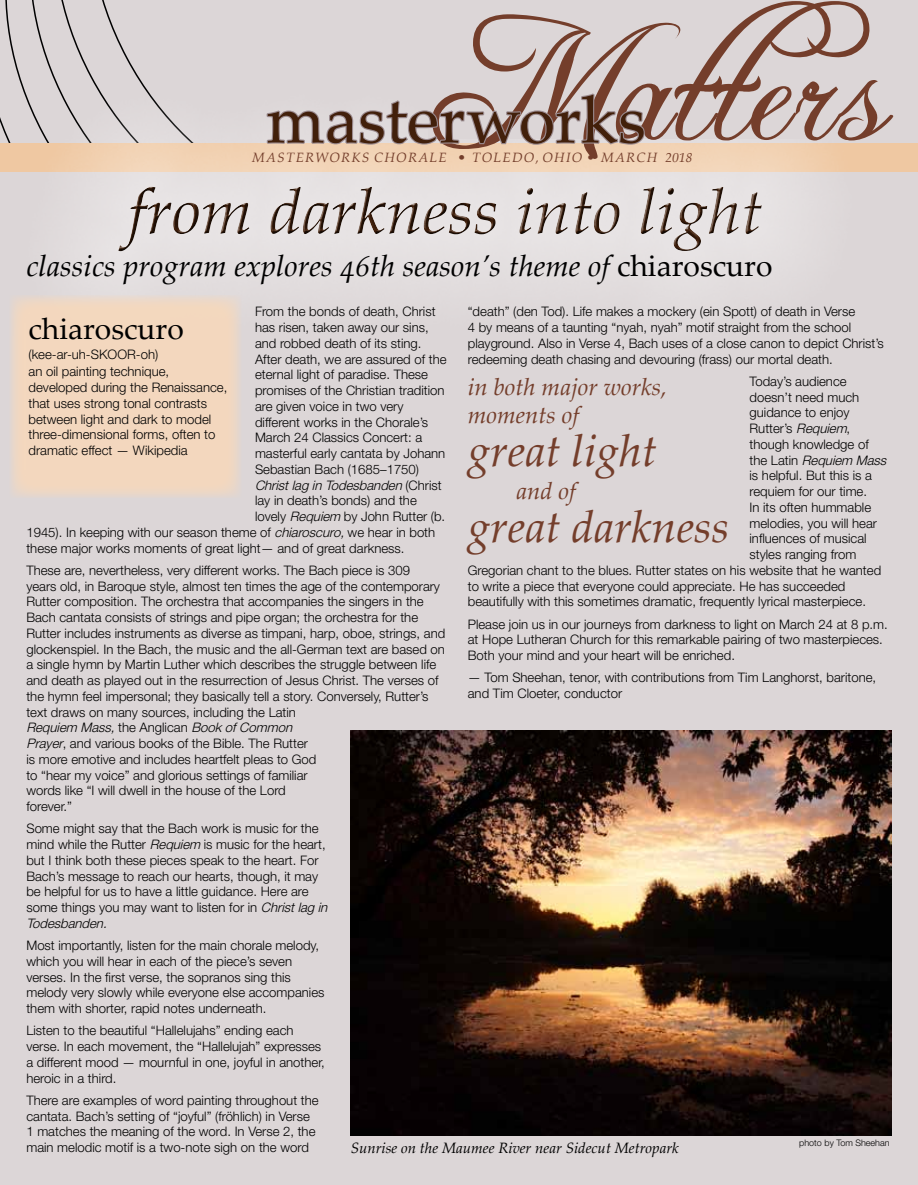
<style>
.page{position:relative;width:918px;height:1185px;background:#fff}
.page>*{position:absolute;margin:0;border:0;box-sizing:border-box;transform-origin:0 0}
.t1{font:157.5px "Freebooter Script";letter-spacing:.01em;color:#743e2b}
.t2{font:66px "Palatino Linotype";color:#42200b}
.t3{font:italic 64.5px "Palatino Linotype";color:#42200b}
.t4{font:italic 45px/76.2px "Palatino Linotype";color:#743e2b}
.t5{font:italic 30px "Palatino Linotype";color:#000}
.t6{font:30px "Palatino Linotype";color:#000}
.t7{font:italic 24px/28.8px "Palatino Linotype";color:#743e2b}
.t8{font:italic 15px "Palatino Linotype";color:#000}
.t9{font:italic 13.5px "Palatino Linotype";letter-spacing:.095em;color:#743e2b}
.t10{font:300 13.2px/15.8px "Helvetica Neue LT Std";color:#000}
.t11{font:italic 300 13.2px "Helvetica Neue LT Std";color:#000}
.t12{font:300 9px "Helvetica Neue LT Std";color:#000}
.s1{font-style:normal}
.s2{font-style:italic}
</style>
<div class="page">
<div style="left:0;top:144px;width:917px;height:1041px;background:#dcd6d7"></div>
<div style="left:0;top:0;width:917px;height:143px;background:#dcd6d7"></div>
<svg style="left:61px;top:0;width:86px;height:89px"></svg>
<div style="left:21px;top:89px;width:838px;height:259px;background:#fff;opacity:.69"></div>
<div style="left:116px;top:171px;width:660px;height:81px;background:#e5e1e1"></div>
<div style="left:116px;top:177px;width:660px;height:75px;background:#000;opacity:.91"></div>
<div style="left:428px;top:0;width:459px;height:139px;background:#dcd6d7"></div>
<svg style="left:265px;top:89px;width:380px;height:57px"></svg>
<div style="left:9px;top:295px;width:232px;height:203px;background:#f4d8be"></div>
<img style="left:350px;top:730px;width:540px;height:405px">
<h1 class="t1" style="left:428px;top:-8px;width:460px">Matters</h1>
<h2 class="t2" style="left:266px;top:94px;width:380px">masterworks</h2>
<p class="t9" style="left:252px;top:152px;width:441px">Masterworks Chorale • toledo, ohio • MarCh 2018</p>
<h3 class="t3" style="left:128px;top:186px;width:636px">from darkness into light</h3>
<h3 class="t5" style="left:26px;top:254px;width:747px">classics program explores 46th season’s theme of <span class="s1">chiaroscuro</span></h3>
<p class="t10" style="left:255px;top:303px;width:182px">From the bonds of death, Christ</p>
<p class="t10" style="left:255px;top:319px;width:175px">has risen, taken away our sins,</p>
<p class="t10" style="left:255px;top:335px;width:168px">and robbed death of its sting.</p>
<p class="t10" style="left:255px;top:351px;width:193px">After death, we are assured of the</p>
<p class="t10" style="left:255px;top:366px;width:174px">eternal light of paradise. These</p>
<p class="t10" style="left:255px;top:382px;width:191px">promises of the Christian tradition</p>
<p class="t10" style="left:255px;top:398px;width:150px">are given voice in two very</p>
<p class="t10" style="left:255px;top:414px;width:175px">different works in the Chorale’s</p>
<p class="t10" style="left:255px;top:429px;width:169px">March 24 Classics Concert: a</p>
<p class="t10" style="left:255px;top:445px;width:192px">masterful early cantata by Johann</p>
<p class="t10" style="left:255px;top:461px;width:165px">Sebastian Bach (1685–1750)</p>
<p class="t11" style="left:255px;top:477px;width:188px">Christlag in Todesbanden <span class="s1">( C h r i s t</span></p>
<p class="t10" style="left:255px;top:492px;width:163px">lay in death’s bonds) and the</p>
<p class="t10" style="left:255px;top:508px;width:192px">lovely <span class="s2">Requiem</span> by John Rutter (b.</p>
<p class="t10" style="left:26px;top:524px;width:410px">1945). In keeping with our season theme of <span class="s2">chiaroscuro,</span>we hear in both</p>
<p class="t10" style="left:26px;top:540px;width:379px">these major works moments of great light— and of great darkness.</p>
<p class="t10" style="left:26px;top:562px;width:420px">These are, nevertheless, very different works. The Bach piece is 309<br>years old, in Baroque style, almost ten times the age of the contemporary Rutter composition. The orchestra that accompanies the singers in the Bach cantata consists of strings and pipe organ; the orchestra for the Rutter includes instruments as diverse as timpani, harp, oboe, strings, and glockenspiel. In the Bach, the music and the all-German text are based on a single hymn by Martin Luther which describes the struggle between life and death as played out in the resurrection of Jesus Christ. The verses of the hymn feel impersonal; they basically tell a story. Conversely, Rutter’s text draws on many sources, including the Latin<br><span class="s2">Requiem Mass,</span>t h e A n g l i c a n <span class="s2">BookofCommon<br>Prayer</span>, and various books of the Bible. The Rutter<br>is more emotive and includes heartfelt pleas to God<br>to “hear my voice” and glorious settings of familiar<br>words like “I will dwell in the house of the Lord<br>forever.”</p>
<p class="t10" style="left:26px;top:820px;width:306px">Some might say that the Bach work is music for the mind while the Rutter <span class="s2">Requiem</span> is music for the heart, but I think both these pieces speak to the heart. For Bach’s message to reach our hearts, though, it may be helpful for us to have a little guidance. Here are some things you may want to listen for in <span class="s2">Christlag in Todesbanden.</span></p>
<p class="t10" style="left:26px;top:937px;width:299px">Most importantly, listen for the main chorale melody, which you will hear in each of the piece’s seven verses. In the first verse, the sopranos sing this melody very slowly while everyone else accompanies them with shorter, rapid notes underneath.</p>
<p class="t10" style="left:26px;top:1022px;width:300px">Listen to the beautiful “Hallelujahs” ending each verse. In each movement, the “Hallelujah” expresses a different mood — mournful in one, joyful in another, heroic in a third.</p>
<p class="t10" style="left:26px;top:1092px;width:294px">There are examples of word painting throughout the cantata. Bach’s setting of “joyful” (fröhlich) in Verse 1 matches the meaning of the word. In Verse 2, the main melodic motif is a two-note sigh on the word</p>
<p class="t10" style="left:467px;top:303px;width:417px">“death” (den Tod). Life makes a mockery (ein Spott) of death in Verse<br>4 by means of a taunting “nyah, nyah” motif straight from the school playground. Also in Verse 4, Bach uses of a close canon to depict Christ’s redeeming death chasing and devouring (frass) our mortal death.</p>
<p class="t10" style="left:749px;top:373px;width:99px">Today’s audience</p>
<p class="t10" style="left:749px;top:389px;width:111px">doesn’t need much</p>
<p class="t10" style="left:749px;top:404px;width:101px">guidance to enjoy</p>
<p class="t10" style="left:749px;top:420px;width:102px">R u tt e r ’s <span class="s2">Requiem</span>,</p>
<p class="t10" style="left:749px;top:436px;width:121px">though knowledge of</p>
<p class="t11" style="left:749px;top:452px;width:142px"><span class="s1">t h e L at i n</span> Requiem Mass</p>
<p class="t10" style="left:749px;top:467px;width:124px">is helpful. But this is a</p>
<p class="t10" style="left:749px;top:483px;width:119px">requiem for our time.</p>
<p class="t10" style="left:749px;top:499px;width:123px">In its often hummable</p>
<p class="t10" style="left:749px;top:515px;width:129px">melodies, you will hear</p>
<p class="t10" style="left:749px;top:530px;width:118px">influences of musical</p>
<p class="t10" style="left:749px;top:546px;width:108px">styles ranging from</p>
<p class="t10" style="left:467px;top:562px;width:415px">Gregorian chant to the blues. Rutter states on his website that he wanted</p>
<p class="t10" style="left:467px;top:578px;width:379px">to write a piece that everyone could appreciate. He has succeeded</p>
<p class="t10" style="left:467px;top:593px;width:399px">beautifully with this sometimes dramatic, frequently lyrical masterpiece.</p>
<p class="t10" style="left:467px;top:616px;width:421px">Please join us in our journeys from darkness to light on March 24 at 8 p.m. at Hope Lutheran Church for this remarkable pairing of two masterpieces.<br>Both your mind and your heart will be enriched.</p>
<p class="t10" style="left:467px;top:669px;width:410px">— Tom Sheehan, tenor, with contributions from Tim Langhorst, baritone, and Tim Cloeter, conductor</p>
<h3 class="t6" style="left:29px;top:317px;width:157px">chiaroscuro</h3>
<p class="t10" style="left:29px;top:363px;width:200px">an oil painting technique, developed during the Renaissance, that uses strong tonal contrasts between light and dark to model three-dimensional forms, often to dramatic effect — Wikipedia</p>
<p class="t10" style="left:29px;top:346px;width:131px">(kee-ar-uh-SKOOR-oh)</p>
<h3 class="t7" style="left:467px;top:375px;width:201px">in both major works, moments of</h3>
<h3 class="t4" style="left:467px;top:418px;width:263px">great light great darkness</h3>
<h3 class="t7" style="left:516px;top:479px;width:61px">and of</h3>
<p class="t8" style="left:350px;top:1142px;width:329px">Sunrise on the Maumee River near Sidecut Metropark</p>
<p class="t12" style="left:799px;top:1137px;width:92px">photo by Tom Sheehan</p>
</div>
